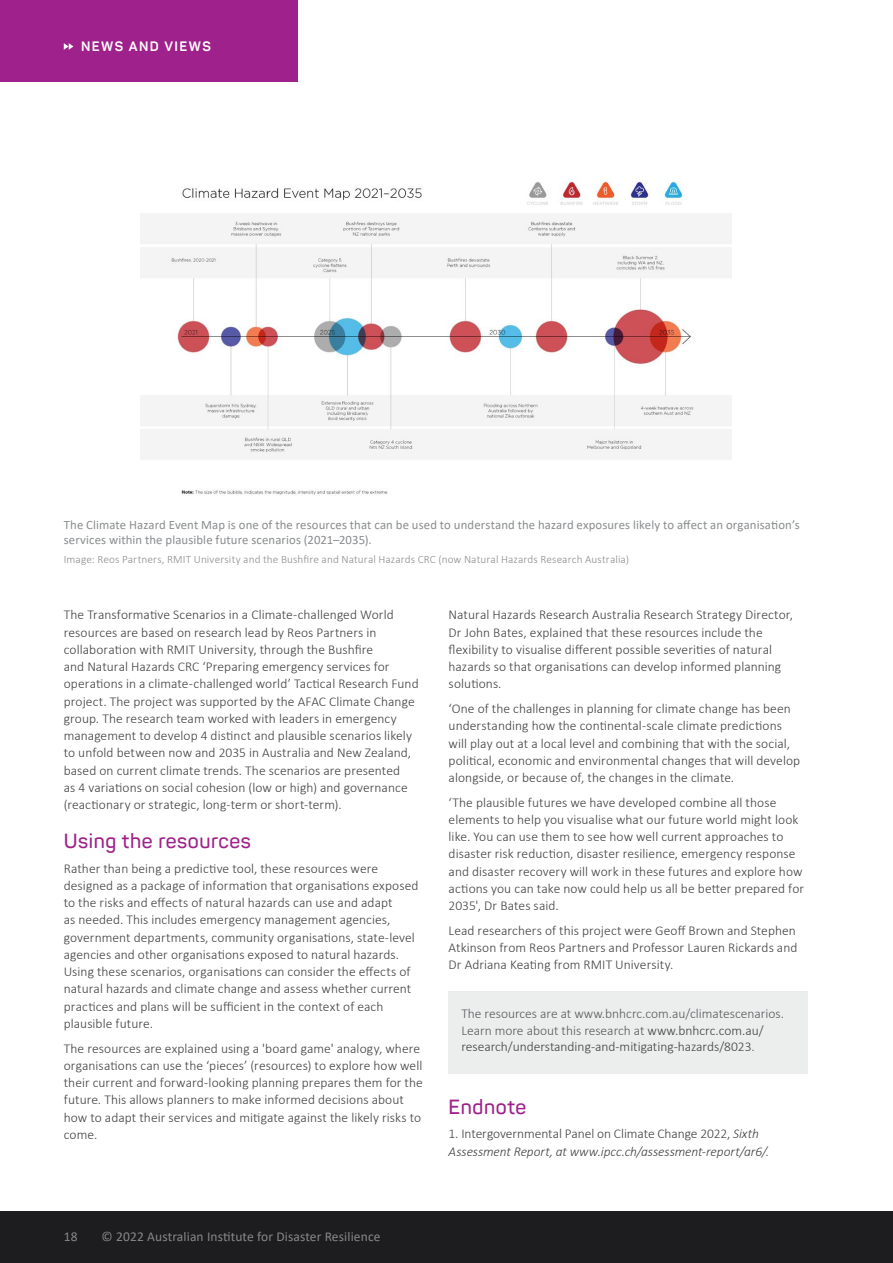
<style>
.page{position:relative;width:893px;height:1263px;background:#fff}
.page>*{position:absolute;margin:0;border:0;box-sizing:border-box;transform-origin:0 0}
.t1{font:600 20.25px "Panton";letter-spacing:.03em;color:#9f218b}
.t2{font:300 13.5px/17.2px "Calibri";letter-spacing:.005em;color:#414042}
.t3{font:300 13.5px/16.5px "Calibri";color:#58595b}
.t4{font:italic 300 13.5px/17.2px "Calibri";letter-spacing:-.005em;color:#414042}
.t5{font:13.5px "Calibri";letter-spacing:.01em;color:#868788}
.t6{font:700 13.5px "Panton";letter-spacing:.11em;color:#fff}
.t7{font:12.75px/15px "Calibri";letter-spacing:.01em;color:#8a8c8e}
.t8{font:300 11.25px "Calibri";letter-spacing:.01em;color:#8a8c8e}
.s1{color:#414042}
.s2{font-style:normal}
</style>
<div class="page">
<div style="left:0;top:1212px;width:893px;height:51px;background:#1d1d1f"></div>
<div style="left:0;top:0;width:298px;height:81px;background:#9f218b"></div>
<svg style="left:64px;top:43px;width:9px;height:7px"></svg>
<img style="left:140px;top:178px;width:591px;height:317px">
<div style="left:449px;top:991px;width:359px;height:82px;background:#eceded"></div>
<p class="t6" style="left:81px;top:38px;width:131px">NEWS AND VIEWS</p>
<p class="t7" style="left:64px;top:516px;width:737px">The Climate Hazard Event Map is one of the resources that can be used to understand the hazard exposures likely to affect an organisation’s services within the plausible future scenarios (2021–2035).</p>
<p class="t8" style="left:64px;top:552px;width:567px">Image: Reos Partners, RMIT University and the Bushfire and Natural Hazards CRC (now Natural Hazards Research Australia)</p>
<p class="t2" style="left:64px;top:606px;width:356px">The Transformative Scenarios in a Climate-challenged World resources are based on research lead by Reos Partners in collaboration with RMIT University, through the Bushfire<br>and Natural Hazards CRC ‘Preparing emergency services for operations in a climate-challenged world’ Tactical Research Fund project. The project was supported by the AFAC Climate Change group. The research team worked with leaders in emergency management to develop 4 distinct and plausible scenarios likely to unfold between now and 2035 in Australia and New Zealand, based on current climate trends. The scenarios are presented<br>as 4 variations on social cohesion (low or high) and governance (reactionary or strategic, long-term or short-term).</p>
<h1 class="t1" style="left:64px;top:828px;width:189px">Using the resources</h1>
<p class="t2" style="left:64px;top:859px;width:356px">Rather than being a predictive tool, these resources were designed as a package of information that organisations exposed to the risks and effects of natural hazards can use and adapt<br>as needed. This includes emergency management agencies, government departments, community organisations, state-level agencies and other organisations exposed to natural hazards.<br>Using these scenarios, organisations can consider the effects of natural hazards and climate change and assess whether current practices and plans will be sufficient in the context of each plausible future.</p>
<p class="t2" style="left:64px;top:1039px;width:361px">The resources are explained using a 'board game' analogy, where organisations can use the ‘pieces’ (resources) to explore how well their current and forward-looking planning prepares them for the future. This allows planners to make informed decisions about how to adapt their services and mitigate against the likely risks to come.</p>
<p class="t2" style="left:449px;top:606px;width:346px">Natural Hazards Research Australia Research Strategy Director, Dr John Bates, explained that these resources include the flexibility to visualise different possible severities of natural hazards so that organisations can develop informed planning solutions.</p>
<p class="t2" style="left:449px;top:700px;width:353px">‘One of the challenges in planning for climate change has been understanding how the continental-scale climate predictions will play out at a local level and combining that with the social, political, economic and environmental changes that will develop alongside, or because of, the changes in the climate.</p>
<p class="t2" style="left:449px;top:793px;width:357px">‘The plausible futures we have developed combine all those elements to help you visualise what our future world might look like. You can use them to see how well current approaches to disaster risk reduction, disaster resilience, emergency response and disaster recovery will work in these futures and explore how actions you can take now could help us all be better prepared for 2035', Dr Bates said.</p>
<p class="t2" style="left:449px;top:922px;width:350px;text-align:justify">Lead researchers of this project were Geoff Brown and Stephen Atkinson from Reos Partners and Professor Lauren Rickards and Dr Adriana Keating from RMIT University.</p>
<p class="t3" style="left:461px;top:1005px;width:324px">The resources are at www.bnhcrc.com.au/climatescenarios.<br>Learn more about this research at <span class="s1">www.bnhcrc.com.au/ research/understanding-and-mitigating-hazards/8023</span>.</p>
<h1 class="t1" style="left:449px;top:1094px;width:79px">Endnote</h1>
<p class="t4" style="left:449px;top:1125px;width:322px"><span class="s2">1. Intergovernmental Panel on Climate Change 2022,</span> Sixth<br>Assessment Report, at www.ipcc.ch/assessment-report/ar6/<span class="s2">.</span></p>
<p class="t5" style="left:64px;top:1227px;width:15px">18</p>
<p class="t5" style="left:102px;top:1227px;width:280px">© 2022 Australian Institute for Disaster Resilience</p>
</div>
